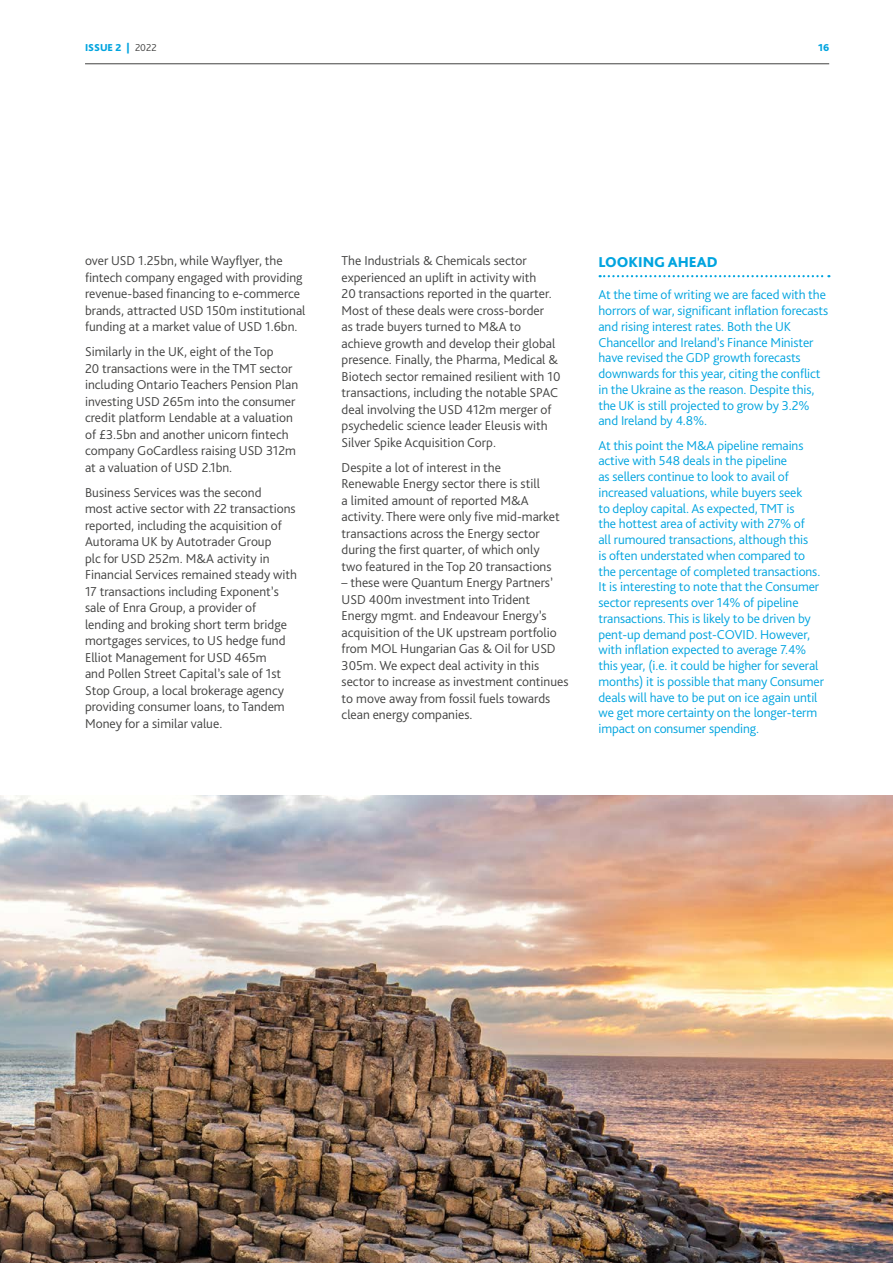
<style>
.page{position:relative;width:893px;height:1263px;background:#fff}
.page>*{position:absolute;margin:0;border:0;box-sizing:border-box;transform-origin:0 0}
.t1{font:800 15px "Bliss Pro";color:#00a4df}
.t2{font:300 13.5px/16.5px "Bliss Pro";color:#424241}
.t3{font:300 13.5px/15.8px "Bliss Pro";letter-spacing:-.01em;color:#00a4df}
.t4{font:800 10.5px "Bliss Pro";color:#00a4df}
.s1{font-weight:300;color:#424241}
</style>
<div class="page">
<img style="left:0;top:795px;width:893px;height:468px">
<svg style="left:600px;top:275px;width:229px;height:2px"></svg>
<hr style="left:85px;top:63px;width:744px;height:1px;background:#424241">
<p class="t4" style="left:85px;top:40px;width:73px">ISSUE 2 | <span class="s1">2022</span></p>
<p class="t4" style="left:818px;top:40px;width:13px">16</p>
<p class="t2" style="left:85px;top:252px;width:222px">over USD 1.25bn, while Wayflyer, the fintech company engaged with providing revenue‑based financing to e-commerce brands, attracted USD 150m institutional funding at a market value of USD 1.6bn.</p>
<p class="t2" style="left:85px;top:343px;width:215px">Similarly in the UK, eight of the Top<br>20 transactions were in the TMT sector including Ontario Teachers Pension Plan investing USD 265m into the consumer credit platform Lendable at a valuation of £3.5bn and another unicorn fintech company GoCardless raising USD 312m at a valuation of USD 2.1bn.</p>
<p class="t2" style="left:85px;top:484px;width:214px">Business Services was the second<br>most active sector with 22 transactions reported, including the acquisition of Autorama UK by Autotrader Group<br>plc for USD 252m. M&amp;A activity in Financial Services remained steady with 17 transactions including Exponent’s sale of Enra Group, a provider of lending and broking short term bridge mortgages services, to US hedge fund Elliot Management for USD 465m<br>and Pollen Street Capital’s sale of 1st Stop Group, a local brokerage agency providing consumer loans, to Tandem Money for a similar value.</p>
<p class="t2" style="left:342px;top:252px;width:220px">The Industrials &amp; Chemicals sector experienced an uplift in activity with<br>20 transactions reported in the quarter.<br>Most of these deals were cross-border<br>as trade buyers turned to M&amp;A to achieve growth and develop their global presence. Finally, the Pharma, Medical &amp; Biotech sector remained resilient with 10 transactions, including the notable SPAC deal involving the USD 412m merger of psychedelic science leader Eleusis with Silver Spike Acquisition Corp.</p>
<p class="t2" style="left:342px;top:459px;width:220px">Despite a lot of interest in the Renewable Energy sector there is still<br>a limited amount of reported M&amp;A activity. There were only five mid-market transactions across the Energy sector during the first quarter, of which only two featured in the Top 20 transactions</p>
<p class="t2" style="left:342px;top:574px;width:229px">– these were Quantum Energy Partners’ USD 400m investment into Trident Energy mgmt. and Endeavour Energy’s acquisition of the UK upstream portfolio from MOL Hungarian Gas &amp; Oil for USD 305m. We expect deal activity in this sector to increase as investment continues to move away from fossil fuels towards clean energy companies.</p>
<p class="t1" style="left:598px;top:252px;width:121px">LOOKING AHEAD</p>
<p class="t3" style="left:598px;top:287px;width:231px">At the time of writing we are faced with the horrors of war, significant inflation forecasts and rising interest rates. Both the UK Chancellor and Ireland’s Finance Minister have revised the GDP growth forecasts downwards for this year, citing the conflict in the Ukraine as the reason. Despite this, the UK is still projected to grow by 3.2% and Ireland by 4.8%.</p>
<p class="t3" style="left:598px;top:437px;width:227px">At this point the M&amp;A pipeline remains active with 548 deals in the pipeline<br>as sellers continue to look to avail of increased valuations, while buyers seek<br>to deploy capital. As expected, TMT is<br>the hottest area of activity with 27% of<br>all rumoured transactions, although this<br>is often understated when compared to the percentage of completed transactions.<br>It is interesting to note that the Consumer sector represents over 14% of pipeline transactions. This is likely to be driven by pent-up demand post-COVID. However, with inflation expected to average 7.4% this year, (i.e. it could be higher for several months) it is possible that many Consumer deals will have to be put on ice again until we get more certainty on the longer-term impact on consumer spending.</p>
</div>
